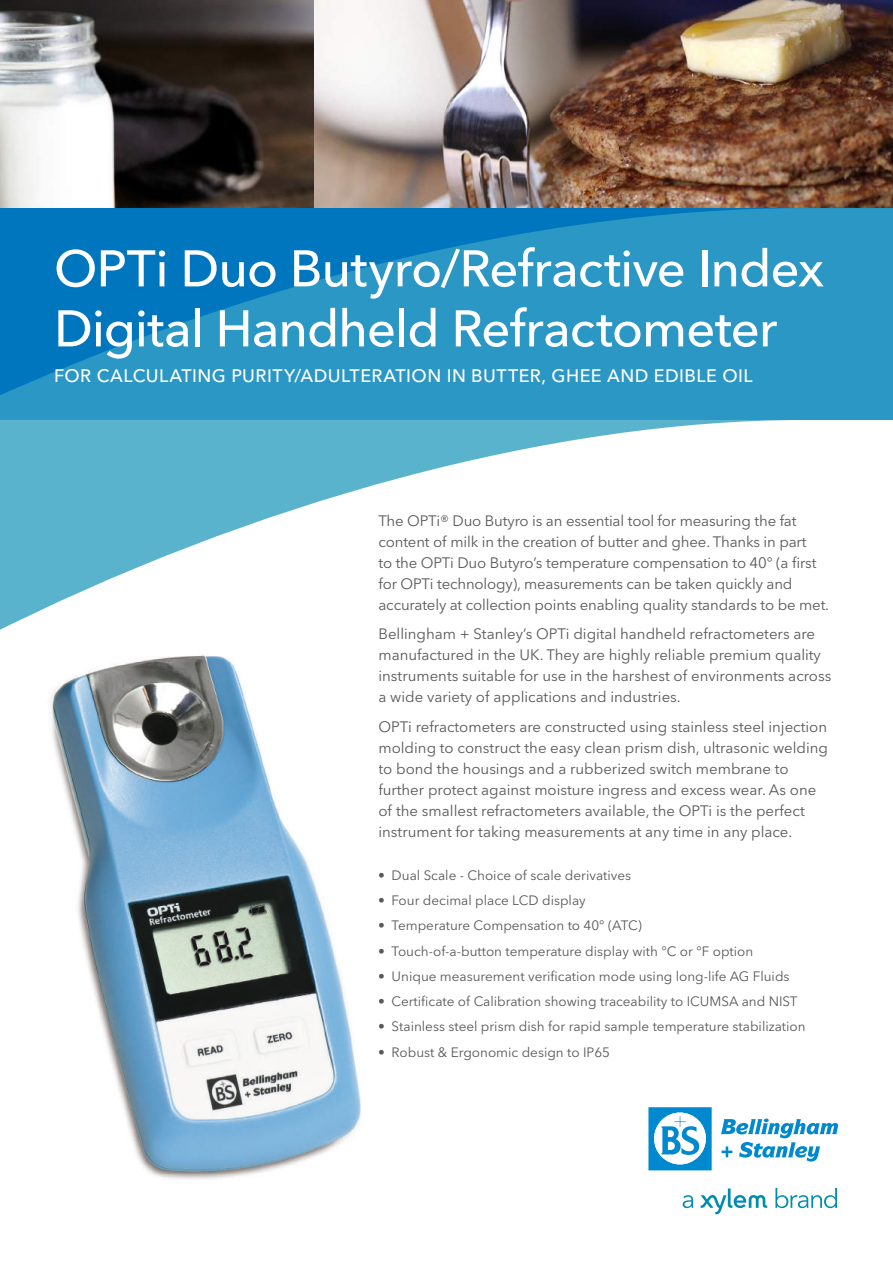
<style>
.page{position:relative;width:893px;height:1263px;background:#fff}
.page>*{position:absolute;margin:0;border:0;box-sizing:border-box;transform-origin:0 0}
.t1{font:500 51px/60px "Avenir Next LT Pro";letter-spacing:-.02em;color:#fff}
.t2{font:500 18px "Avenir Next LT Pro";letter-spacing:.025em;color:#fff}
.t3{font:15px/21px "Avenir Next LT Pro";color:#57585a}
.t4{font:13.5px "Avenir Next LT Pro";color:#57585a}
</style>
<div class="page">
<svg style="left:648px;top:1107px;width:64px;height:63px"></svg>
<svg style="left:720px;top:1118px;width:118px;height:43px"></svg>
<svg style="left:683px;top:1195px;width:10px;height:13px"></svg>
<svg style="left:775px;top:1188px;width:62px;height:20px"></svg>
<svg style="left:701px;top:1188px;width:66px;height:26px"></svg>
<img style="left:0;top:0;width:315px;height:208px">
<img style="left:315px;top:0;width:578px;height:208px">
<svg style="left:0;top:420px;width:792px;height:210px"></svg>
<svg style="left:0;top:208px;width:893px;height:212px;background:#1d8dc2"></svg>
<img style="left:50px;top:655px;width:311px;height:525px">
<h1 class="t1" style="left:54px;top:238px;width:772px">OPTi Duo Butyro/Refractive Index<br>Digital Handheld Refractometer</h1>
<p class="t2" style="left:54px;top:365px;width:700px">FOR CALCULATING PURITY/ADULTERATION IN BUTTER, GHEE AND EDIBLE OIL</p>
<p class="t3" style="left:378px;top:510px;width:452px">The OPTi® Duo Butyro is an essential tool for measuring the fat content of milk in the creation of butter and ghee. Thanks in part<br>to the OPTi Duo Butyro’s temperature compensation to 40° (a first for OPTi technology), measurements can be taken quickly and accurately at collection points enabling quality standards to be met.</p>
<p class="t3" style="left:378px;top:624px;width:454px">Bellingham + Stanley’s OPTi digital handheld refractometers are manufactured in the UK. They are highly reliable premium quality instruments suitable for use in the harshest of environments across a wide variety of applications and industries.</p>
<p class="t3" style="left:378px;top:716px;width:451px">OPTi refractometers are constructed using stainless steel injection molding to construct the easy clean prism dish, ultrasonic welding to bond the housings and a rubberized switch membrane to further protect against moisture ingress and excess wear. As one of the smallest refractometers available, the OPTi is the perfect instrument for taking measurements at any time in any place.</p>
<p class="t4" style="left:378px;top:867px;width:254px">• Dual Scale - Choice of scale derivatives</p>
<p class="t4" style="left:378px;top:892px;width:209px">• Four decimal place LCD display</p>
<p class="t4" style="left:378px;top:917px;width:265px">• Temperature Compensation to 40° (ATC)</p>
<p class="t4" style="left:378px;top:943px;width:377px">• Touch-of-a-button temperature display with °C or °F option</p>
<p class="t4" style="left:378px;top:968px;width:413px">• Unique measurement verification mode using long-life AG Fluids</p>
<p class="t4" style="left:378px;top:993px;width:421px">• Certificate of Calibration showing traceability to ICUMSA and NIST</p>
<p class="t4" style="left:378px;top:1018px;width:429px">• Stainless steel prism dish for rapid sample temperature stabilization</p>
<p class="t4" style="left:378px;top:1044px;width:233px">• Robust &amp; Ergonomic design to IP65</p>
</div>
